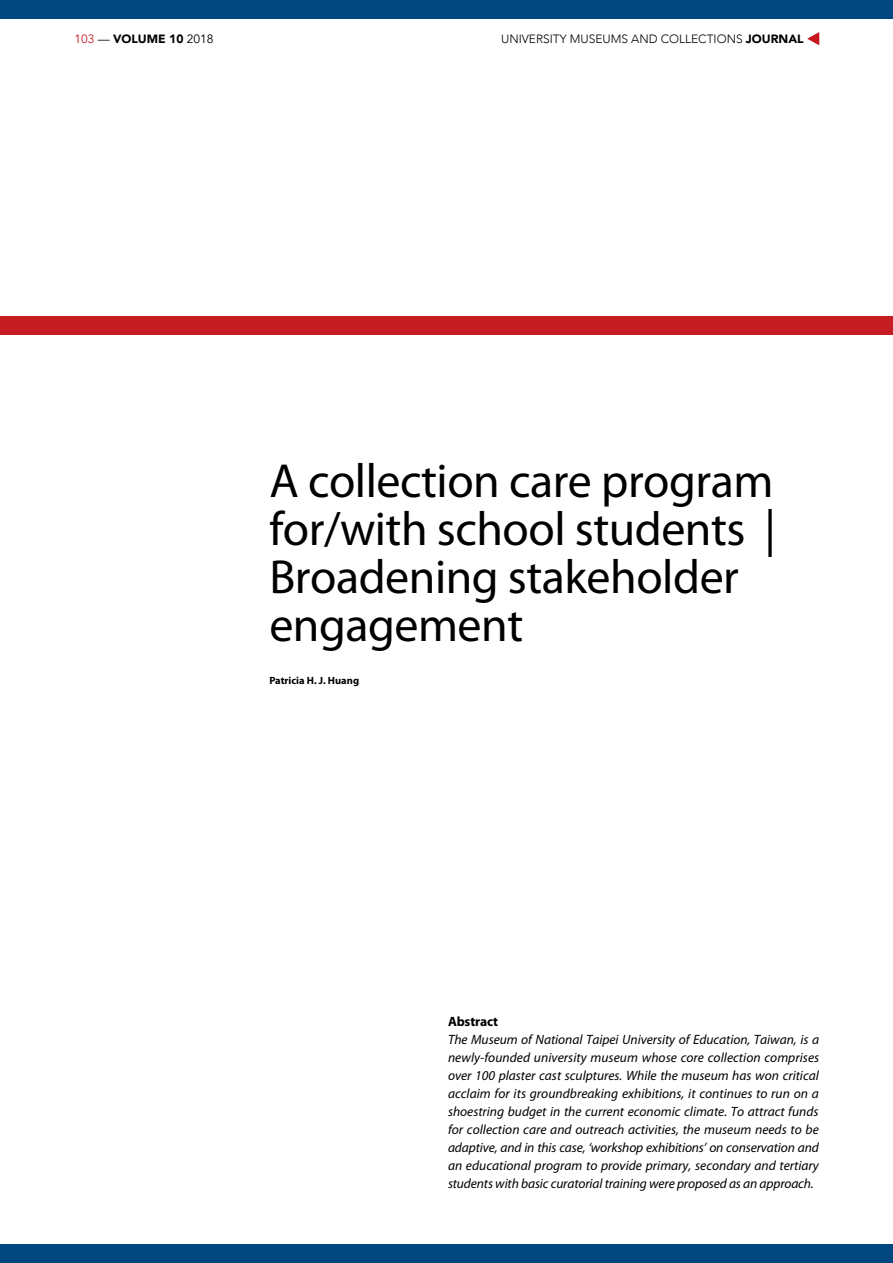
<style>
.page{position:relative;width:893px;height:1263px;background:#fff}
.page>*{position:absolute;margin:0;border:0;box-sizing:border-box;transform-origin:0 0}
.t1{font:48px/48px "Myriad Pro";letter-spacing:-.01em;color:#000}
.t2{font:italic 13.5px/18px "Myriad Pro";letter-spacing:-.01em;color:#000;text-align:justify}
.t3{font:700 13.5px "Myriad Pro";letter-spacing:-.01em;color:#000}
.t4{font:300 12px "Avenir";color:#000}
.t5{font:900 12px "Avenir";color:#000}
.t6{font:700 10.5px "Myriad Pro";color:#000}
.s1{font-weight:400;color:#c61d23}
.s2{font-weight:400}
.s3{font-weight:900}
</style>
<div class="page">
<svg style="left:807px;top:32px;width:12px;height:13px"></svg>
<div style="left:0;top:0;width:893px;height:19px;background:#00467f"></div>
<div style="left:1px;top:1244px;width:892px;height:19px;background:#00467f"></div>
<div style="left:0;top:316px;width:893px;height:19px;background:#c61d23"></div>
<p class="t5" style="left:74px;top:29px;width:141px"><span class="s1">103</span> <span class="s2">—</span> VOLUME 10 <span class="s2">2018</span></p>
<p class="t4" style="left:501px;top:32px;width:304px">UNIVERSITY MUSEUMS AND COLLECTIONS <span class="s3">JOURNAL</span></p>
<h1 class="t1" style="left:269px;top:456px;width:508px">A collection care program for/with school students |<br>Broadening stakeholder engagement</h1>
<p class="t6" style="left:269px;top:674px;width:91px">Patricia H. J. Huang</p>
<p class="t3" style="left:448px;top:1013px;width:52px">Abstract</p>
<p class="t2" style="left:448px;top:1030px;width:373px">The Museum of National Taipei University of Education, Taiwan, is a newly-founded university museum whose core collection comprises over 100 plaster cast sculptures. While the museum has won critical acclaim for its groundbreaking exhibitions, it continues to run on a shoestring budget in the current economic climate. To attract funds for collection care and outreach activities, the museum needs to be adaptive, and in this case, ‘workshop exhibitions’ on conservation and an educational program to provide primary, secondary and tertiary students with basic curatorial training were proposed as an approach.</p>
</div>
